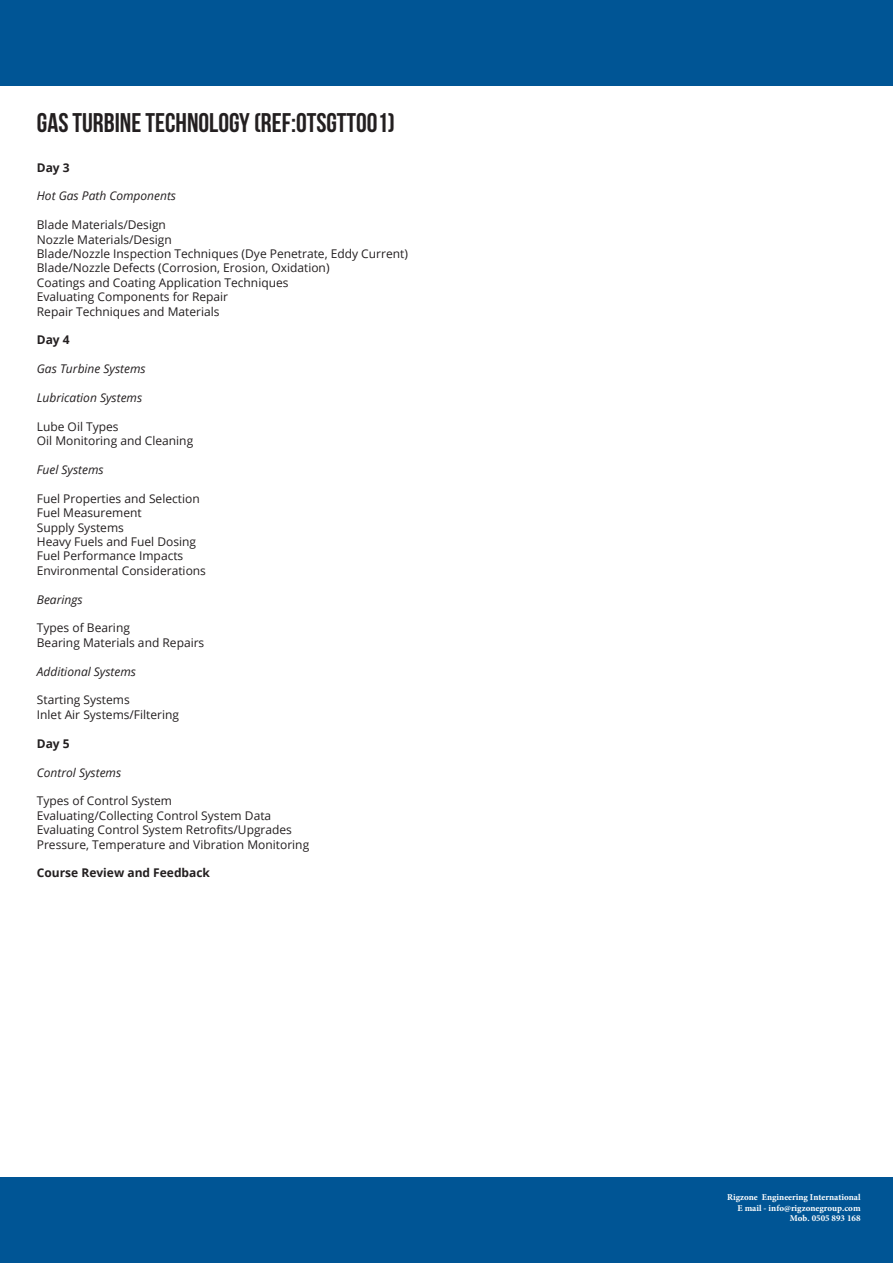
<style>
.page{position:relative;width:893px;height:1263px;background:#fff}
.page>*{position:absolute;margin:0;border:0;box-sizing:border-box;transform-origin:0 0}
.t1{font:700 27px "Bebas Neue";color:#231f20}
.t2{font:12px "Open Sans";color:#231f20}
.t3{font:italic 12px "Open Sans";color:#231f20}
.t4{font:700 12px "Open Sans";color:#231f20}
.t5{font:700 9px/10.5px "Minion Pro";color:#fff;text-align:right}
</style>
<div class="page">
<div style="left:0;top:1178px;width:893px;height:85px;background:#005595"></div>
<div style="left:0;top:0;width:893px;height:85px;background:#005595"></div>
<p class="t1" style="left:37px;top:108px;width:360px">GAS TURBINE TECHNOLOGY (REF:OTSGTT001)</p>
<p class="t4" style="left:37px;top:159px;width:34px">Day 3</p>
<p class="t3" style="left:37px;top:188px;width:141px">Hot Gas Path Components</p>
<p class="t2" style="left:37px;top:217px;width:131px">Blade Materials/Design</p>
<p class="t2" style="left:37px;top:231px;width:136px">Nozzle Materials/Design</p>
<p class="t2" style="left:37px;top:245px;width:373px">Blade/Nozzle Inspection Techniques (Dye Penetrate, Eddy Current)</p>
<p class="t2" style="left:37px;top:260px;width:294px">Blade/Nozzle Defects (Corrosion, Erosion, Oxidation)</p>
<p class="t2" style="left:37px;top:274px;width:253px">Coatings and Coating Application Techniques</p>
<p class="t2" style="left:37px;top:289px;width:193px">Evaluating Components for Repair</p>
<p class="t2" style="left:37px;top:303px;width:184px">Repair Techniques and Materials</p>
<p class="t4" style="left:37px;top:332px;width:34px">Day 4</p>
<p class="t3" style="left:37px;top:361px;width:110px">Gas Turbine Systems</p>
<p class="t3" style="left:37px;top:389px;width:107px">Lubrication Systems</p>
<p class="t2" style="left:37px;top:418px;width:83px">Lube Oil Types</p>
<p class="t2" style="left:37px;top:433px;width:158px">Oil Monitoring and Cleaning</p>
<p class="t3" style="left:37px;top:461px;width:68px">Fuel Systems</p>
<p class="t2" style="left:37px;top:490px;width:164px">Fuel Properties and Selection</p>
<p class="t2" style="left:37px;top:505px;width:106px">Fuel Measurement</p>
<p class="t2" style="left:37px;top:519px;width:89px">Supply Systems</p>
<p class="t2" style="left:37px;top:533px;width:161px">Heavy Fuels and Fuel Dosing</p>
<p class="t2" style="left:37px;top:548px;width:148px">Fuel Performance Impacts</p>
<p class="t2" style="left:37px;top:562px;width:171px">Environmental Considerations</p>
<p class="t3" style="left:37px;top:591px;width:47px">Bearings</p>
<p class="t2" style="left:37px;top:620px;width:95px">Types of Bearing</p>
<p class="t2" style="left:37px;top:634px;width:169px">Bearing Materials and Repairs</p>
<p class="t3" style="left:37px;top:663px;width:101px">Additional Systems</p>
<p class="t2" style="left:37px;top:692px;width:94px">Starting Systems</p>
<p class="t2" style="left:37px;top:706px;width:144px">Inlet Air Systems/Filtering</p>
<p class="t4" style="left:37px;top:735px;width:34px">Day 5</p>
<p class="t3" style="left:37px;top:764px;width:86px">Control Systems</p>
<p class="t2" style="left:37px;top:793px;width:137px">Types of Control System</p>
<p class="t2" style="left:37px;top:807px;width:236px">Evaluating/Collecting Control System Data</p>
<p class="t2" style="left:37px;top:821px;width:257px">Evaluating Control System Retrofits/Upgrades</p>
<p class="t2" style="left:37px;top:836px;width:274px">Pressure, Temperature and Vibration Monitoring</p>
<p class="t4" style="left:37px;top:864px;width:175px">Course Review and Feedback</p>
<p class="t5" style="left:727px;top:1192px;width:135px">Rigzone Engineering International<br>E mail - info@rigzonegroup.com<br>Mob. 0505 893 168</p>
</div>
